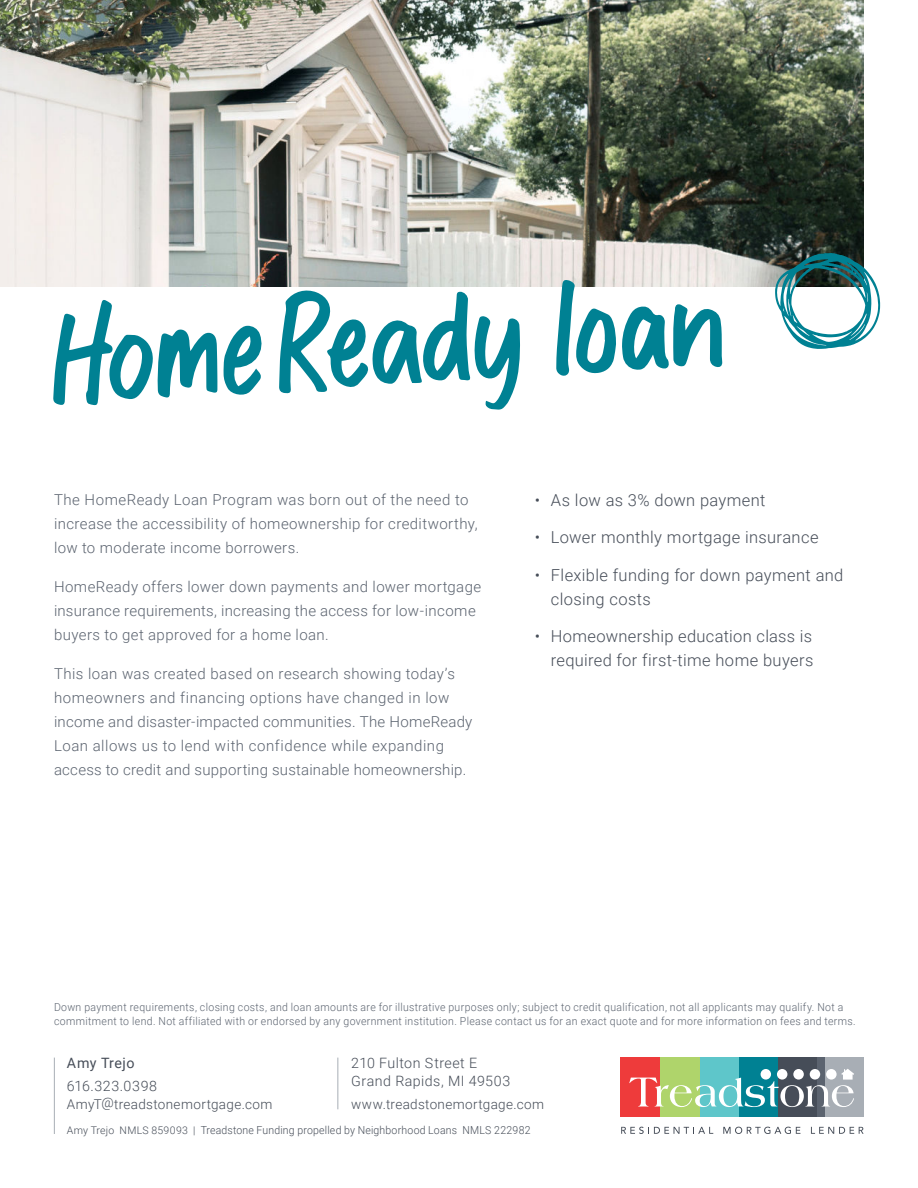
<style>
.page{position:relative;width:918px;height:1188px;background:#fff}
.page>*{position:absolute;margin:0;border:0;box-sizing:border-box;transform-origin:0 0}
.t1{font:300 16.5px/24px "Roboto";letter-spacing:.02em;color:#464d58}
.t2{font:300 15px/24px "Roboto";letter-spacing:.025em;color:#5b636f}
.t3{font:300 14.25px/17.7px "Roboto";letter-spacing:.03em;color:#464d58}
.t4{font:14.25px "Roboto";letter-spacing:.035em;color:#464d58}
.t5{font:300 13.5px "Roboto";letter-spacing:.03em;color:#464d58}
.t6{font:300 10.95px/13.5px "Roboto";letter-spacing:.03em;color:#5b636f;scale:.95 1}
.t7{font:300 10.95px "Roboto";letter-spacing:.02em;color:#464d58;scale:.95 1}
.s1{font-size:10.5px}
</style>
<div class="page">
<img style="left:0;top:0;width:864px;height:287px">
<svg style="left:775px;top:253px;width:105px;height:96px"></svg>
<svg style="left:622px;top:304px;width:100px;height:66px"></svg>
<svg style="left:556px;top:279px;width:60px;height:97px"></svg>
<svg style="left:224px;top:326px;width:38px;height:69px"></svg>
<svg style="left:53px;top:300px;width:164px;height:106px"></svg>
<svg style="left:279px;top:290px;width:241px;height:120px"></svg>
<div style="left:739px;top:1058px;width:39px;height:59px;background:#008193"></div>
<div style="left:621px;top:1058px;width:39px;height:59px;background:#ee3b3b"></div>
<div style="left:778px;top:1058px;width:39px;height:59px;background:#464d58"></div>
<div style="left:825px;top:1058px;width:39px;height:59px;background:#a8aeb5"></div>
<div style="left:699px;top:1058px;width:40px;height:59px;background:#5ec6ca"></div>
<div style="left:660px;top:1058px;width:39px;height:59px;background:#afd46b"></div>
<div style="left:817px;top:1058px;width:8px;height:59px;background:#5b636f"></div>
<svg style="left:629px;top:1069px;width:225px;height:38px"></svg>
<svg style="left:621px;top:1127px;width:92px;height:7px"></svg>
<svg style="left:723px;top:1127px;width:77px;height:7px"></svg>
<svg style="left:811px;top:1127px;width:53px;height:7px"></svg>
<hr style="left:54px;top:1058px;width:1px;height:76px;background:#a8aeb5">
<hr style="left:337px;top:1058px;width:1px;height:51px;background:#a8aeb5">
<p class="t2" style="left:54px;top:489px;width:425px">The HomeReady Loan Program was born out of the need to increase the accessibility of homeownership for creditworthy, low to moderate income borrowers.</p>
<p class="t2" style="left:54px;top:576px;width:429px">HomeReady offers lower down payments and lower mortgage insurance requirements, increasing the access for low-income buyers to get approved for a home loan.</p>
<p class="t2" style="left:54px;top:663px;width:420px">This loan was created based on research showing today’s homeowners and financing options have changed in low income and disaster-impacted communities. The HomeReady Loan allows us to lend with confidence while expanding access to credit and supporting sustainable homeownership.</p>
<p class="t1" style="left:535px;top:489px;width:232px">• As low as 3% down payment</p>
<p class="t1" style="left:535px;top:527px;width:285px">• Lower monthly mortgage insurance</p>
<p class="t1" style="left:551px;top:564px;width:294px;text-indent:-16px">• Flexible funding for down payment and closing costs</p>
<p class="t1" style="left:535px;top:626px;width:280px;text-align:right">• Homeownership education class is required for first-time home buyers</p>
<p class="t6" style="left:54px;top:1001px;width:845px">Down payment requirements, closing costs, and loan amounts are for illustrative purposes only; subject to credit qualification, not all applicants may qualify. Not a commitment to lend. Not affiliated with or endorsed by any government institution. Please contact us for an exact quote and for more information on fees and terms.</p>
<p class="t3" style="left:351px;top:1056px;width:161px">210 Fulton Street E<br>Grand Rapids, MI 49503</p>
<p class="t5" style="left:351px;top:1099px;width:195px">www.treadstonemortgage.com</p>
<p class="t7" style="left:67px;top:1126px;width:490px"><span class="s1">Amy Trejo NMLS 859093 |</span> Treadstone Funding propelled by Neighborhood Loans NMLS 222982</p>
<p class="t4" style="left:67px;top:1058px;width:69px">Amy Trejo</p>
<p class="t3" style="left:67px;top:1079px;width:92px">616.323.0398</p>
<p class="t5" style="left:67px;top:1099px;width:207px">AmyT@treadstonemortgage.com</p>
</div>
